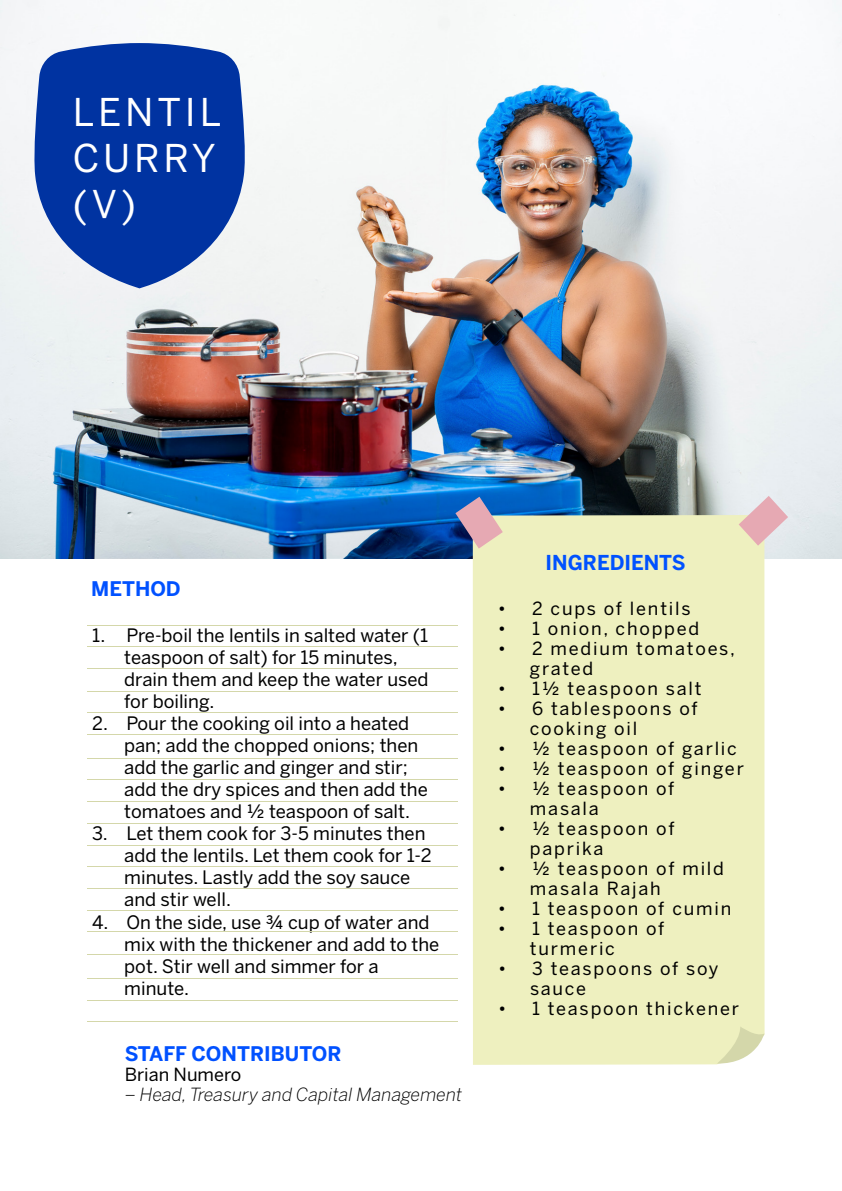
<style>
.page{position:relative;width:842px;height:1191px;background:#fff}
.page>*{position:absolute;margin:0;border:0;box-sizing:border-box;transform-origin:0 0}
.t1{font:38px/45.6px "Benton Sans";letter-spacing:.1em;color:#fff}
.t2{font:700 20.4px "Benton Sans";color:#0051ff}
.t3{font:700 20px "Benton Sans";color:#0051ff}
.t4{font:18.4px/22px "Benton Sans";color:#000}
.t5{font:18px/20px "Benton Sans";letter-spacing:.1em;color:#000}
.t6{font:italic 300 18px "Benton Sans";color:#000}
.t7{font:18px "Benton Sans";color:#000}
</style>
<div class="page">
<img style="left:0;top:0;width:842px;height:558px">
<div style="left:473px;top:515px;width:291px;height:549px;background:#eef0bf"></div>
<svg style="left:739px;top:496px;width:49px;height:49px"></svg>
<svg style="left:455px;top:497px;width:48px;height:51px"></svg>
<svg style="left:717px;top:1026px;width:47px;height:38px"></svg>
<hr style="left:87px;top:845px;width:371px;height:1px;background:#d4d7aa">
<hr style="left:87px;top:866px;width:371px;height:1px;background:#d4d7aa">
<hr style="left:87px;top:823px;width:371px;height:1px;background:#d4d7aa">
<hr style="left:87px;top:779px;width:371px;height:1px;background:#d4d7aa">
<hr style="left:87px;top:801px;width:371px;height:1px;background:#d4d7aa">
<hr style="left:87px;top:758px;width:371px;height:1px;background:#d4d7aa">
<hr style="left:87px;top:712px;width:371px;height:1px;background:#d4d7aa">
<hr style="left:87px;top:734px;width:371px;height:1px;background:#d4d7aa">
<hr style="left:87px;top:691px;width:371px;height:1px;background:#d4d7aa">
<hr style="left:87px;top:646px;width:371px;height:1px;background:#d4d7aa">
<hr style="left:87px;top:667px;width:371px;height:1px;background:#d4d7aa">
<hr style="left:87px;top:625px;width:371px;height:1px;background:#d4d7aa">
<hr style="left:87px;top:954px;width:371px;height:1px;background:#d4d7aa">
<hr style="left:87px;top:909px;width:371px;height:1px;background:#d4d7aa">
<hr style="left:87px;top:931px;width:371px;height:1px;background:#d4d7aa">
<hr style="left:87px;top:888px;width:371px;height:1px;background:#d4d7aa">
<hr style="left:87px;top:977px;width:371px;height:1px;background:#d4d7aa">
<hr style="left:87px;top:1021px;width:371px;height:1px;background:#d4d7aa">
<hr style="left:87px;top:999px;width:371px;height:1px;background:#d4d7aa">
<svg style="left:33px;top:43px;width:213px;height:245px;fill:#0033a1"></svg>
<h1 class="t1" style="left:73px;top:90px;width:150px">LENTIL<br>CURRY (V)</h1>
<p class="t3" style="left:91px;top:576px;width:91px">METHOD</p>
<p class="t4" style="left:124px;top:624px;width:306px;text-indent:-32px">1. Pre-boil the lentils in salted water (1 teaspoon of salt) for 15 minutes, drain them and keep the water used for boiling.</p>
<p class="t4" style="left:124px;top:712px;width:305px;text-indent:-32px">2. Pour the cooking oil into a heated pan; add the chopped onions; then add the garlic and ginger and stir; add the dry spices and then add the tomatoes and ½ teaspoon of salt.</p>
<p class="t4" style="left:124px;top:823px;width:309px;text-indent:-32px">3. Let them cook for 3-5 minutes then add the lentils. Let them cook for 1-2 minutes. Lastly add the soy sauce and stir well.</p>
<p class="t4" style="left:124px;top:911px;width:317px;text-indent:-32px">4. On the side, use ¾ cup of water and mix with the thickener and add to the pot. Stir well and simmer for a minute.</p>
<p class="t3" style="left:125px;top:1041px;width:218px">STAFF CONTRIBUTOR</p>
<p class="t7" style="left:125px;top:1063px;width:118px">Brian Numero</p>
<p class="t6" style="left:125px;top:1084px;width:339px">– Head, Treasury and Capital Management</p>
<p class="t2" style="left:546px;top:550px;width:141px">INGREDIENTS</p>
<p class="t5" style="left:498px;top:598px;width:194px">• 2 cups of lentils</p>
<p class="t5" style="left:498px;top:618px;width:203px">• 1 onion, chopped</p>
<p class="t5" style="left:530px;top:638px;width:207px;text-indent:-32px">• 2 medium tomatoes, grated</p>
<p class="t5" style="left:498px;top:678px;width:205px">• 1½ teaspoon salt</p>
<p class="t5" style="left:530px;top:698px;width:169px;text-indent:-32px">• 6 tablespoons of cooking oil</p>
<p class="t5" style="left:498px;top:738px;width:240px">• ½ teaspoon of garlic</p>
<p class="t5" style="left:498px;top:758px;width:247px">• ½ teaspoon of ginger</p>
<p class="t5" style="left:530px;top:778px;width:146px;text-indent:-32px">• ½ teaspoon of masala</p>
<p class="t5" style="left:530px;top:818px;width:146px;text-indent:-32px">• ½ teaspoon of paprika</p>
<p class="t5" style="left:530px;top:858px;width:196px;text-indent:-32px">• ½ teaspoon of mild masala Rajah</p>
<p class="t5" style="left:498px;top:898px;width:235px">• 1 teaspoon of cumin</p>
<p class="t5" style="left:530px;top:918px;width:136px;text-indent:-32px">• 1 teaspoon of turmeric</p>
<p class="t5" style="left:530px;top:958px;width:190px;text-indent:-32px">• 3 teaspoons of soy sauce</p>
<p class="t5" style="left:498px;top:998px;width:243px">• 1 teaspoon thickener</p>
</div>
